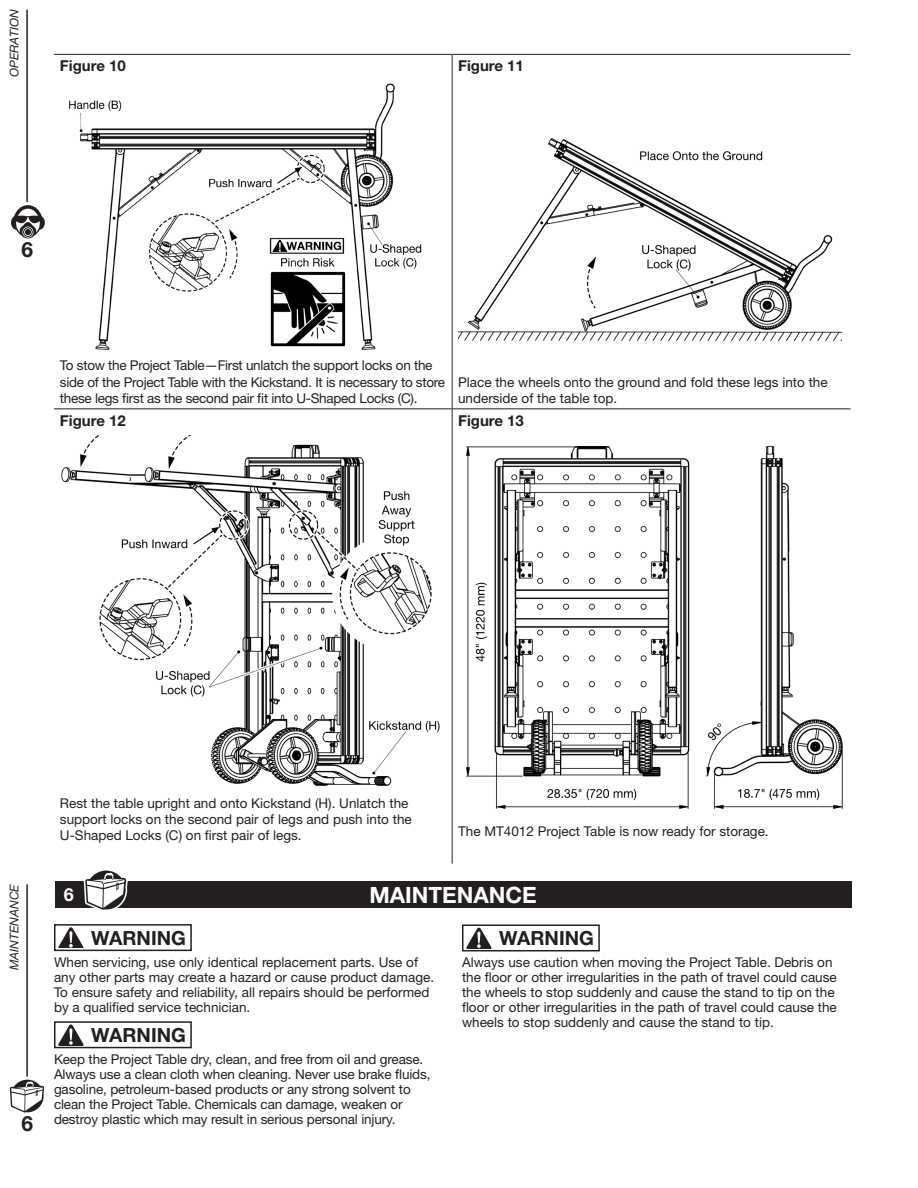
<style>
.page{position:relative;width:918px;height:1188px;background:#fff}
.page>*{position:absolute;margin:0;border:0;box-sizing:border-box;transform-origin:0 0}
.SECTION__blk_bar__wht_text{font:700 22.5px "Helvetica Neue LT Std";color:#fff}
.t1{font:700 21px "Helvetica Neue LT Std";color:#231f20}
.Signal_Word{font:700 19.5px "Helvetica Neue LT Std";color:#231f20}
.t2{font:700 18px "Helvetica Neue LT Std";color:#fff}
.Figure{font:700 15px "Helvetica Neue LT Std";color:#231f20}
.Warning_Caution{font:13.5px/15px "Helvetica Neue LT Std";letter-spacing:-.01em;color:#231f20}
.body_text{font:13.5px/15px "Helvetica Neue LT Std";color:#231f20}
.body_text-2{font:13.5px/16.2px "Helvetica Neue LT Std";letter-spacing:-.02em;color:#231f20}
.t3{font:italic 12px "Helvetica Neue LT Std";color:#231f20}
</style>
<div class="page">
<hr style="left:26px;top:10px;width:2px;height:192px;background:#231f20">
<svg style="left:11px;top:205px;width:34px;height:33px"></svg>
<hr style="left:26px;top:884px;width:2px;height:193px;background:#231f20">
<svg style="left:10px;top:1080px;width:34px;height:33px"></svg>
<div style="left:55px;top:881px;width:796px;height:27px;background:#231f20"></div>
<svg style="left:84px;top:870px;width:44px;height:40px"></svg>
<div style="left:54px;top:924px;width:138px;height:27px;border:2px solid #231f20"></div>
<svg style="left:58px;top:927px;width:25px;height:21px"></svg>
<div style="left:54px;top:1021px;width:138px;height:27px;border:2px solid #231f20"></div>
<svg style="left:58px;top:1024px;width:25px;height:21px"></svg>
<hr style="left:54px;top:54px;width:398px;height:1px;background:#231f20">
<hr style="left:452px;top:54px;width:399px;height:1px;background:#231f20">
<hr style="left:452px;top:55px;width:1px;height:353px;background:#231f20">
<hr style="left:54px;top:408px;width:398px;height:1px;background:#231f20">
<hr style="left:452px;top:408px;width:399px;height:1px;background:#231f20">
<hr style="left:452px;top:409px;width:1px;height:455px;background:#231f20">
<img style="left:69px;top:83px;width:353px;height:268px">
<img style="left:458px;top:138px;width:384px;height:204px">
<img style="left:61px;top:435px;width:379px;height:351px">
<img style="left:466px;top:445px;width:377px;height:364px">
<div style="left:462px;top:924px;width:138px;height:27px;border:2px solid #231f20"></div>
<svg style="left:466px;top:928px;width:25px;height:20px"></svg>
<p class="t3" style="left:7px;top:77px;width:69px;rotate:-90deg">OPERATION</p>
<p class="Figure" style="left:60px;top:56px;width:67px">Figure 10</p>
<p class="Figure" style="left:458px;top:56px;width:67px">Figure 11</p>
<p class="t1" style="left:21px;top:236px;width:13px">6</p>
<p class="body_text-2" style="left:60px;top:357px;width:387px">To stow the Project Table—First unlatch the support locks on the side of the Project Table with the Kickstand. It is necessary to store these legs first as the second pair fit into U-Shaped Locks (C).</p>
<p class="Figure" style="left:60px;top:411px;width:67px">Figure 12</p>
<p class="body_text" style="left:458px;top:374px;width:371px;line-height:16.2px">Place the wheels onto the ground and fold these legs into the underside of the table top.</p>
<p class="Figure" style="left:458px;top:411px;width:67px">Figure 13</p>
<p class="body_text" style="left:60px;top:795px;width:353px;line-height:16.2px">Rest the table upright and onto Kickstand (H). Unlatch the support locks on the second pair of legs and push into the<br>U-Shaped Locks (C) on first pair of legs.</p>
<p class="body_text" style="left:458px;top:824px;width:312px">The MT4012 Project Table is now ready for storage.</p>
<p class="t3" style="left:7px;top:970px;width:88px;rotate:-90deg">MAINTENANCE</p>
<p class="t2" style="left:64px;top:884px;width:12px">6</p>
<p class="SECTION__blk_bar__wht_text" style="left:369px;top:881px;width:169px">MAINTENANCE</p>
<p class="Signal_Word" style="left:91px;top:926px;width:96px">WARNING</p>
<p class="body_text" style="left:54px;top:954px;width:382px">When servicing, use only identical replacement parts. Use of any other parts may create a hazard or cause product damage.<br>To ensure safety and reliability, all repairs should be performed by a qualified service technician.</p>
<p class="Signal_Word" style="left:91px;top:1023px;width:96px">WARNING</p>
<p class="Warning_Caution" style="left:54px;top:1052px;width:378px">Keep the Project Table dry, clean, and free from oil and grease.<br>Always use a clean cloth when cleaning. Never use brake fluids, gasoline, petroleum-based products or any strong solvent to clean the Project Table. Chemicals can damage, weaken or destroy plastic which may result in serious personal injury.</p>
<p class="Signal_Word" style="left:499px;top:926px;width:96px">WARNING</p>
<p class="Warning_Caution" style="left:462px;top:955px;width:376px">Always use caution when moving the Project Table. Debris on the floor or other irregularities in the path of travel could cause the wheels to stop suddenly and cause the stand to tip on the floor or other irregularities in the path of travel could cause the wheels to stop suddenly and cause the stand to tip.</p>
<p class="t1" style="left:21px;top:1111px;width:13px">6</p>
</div>
